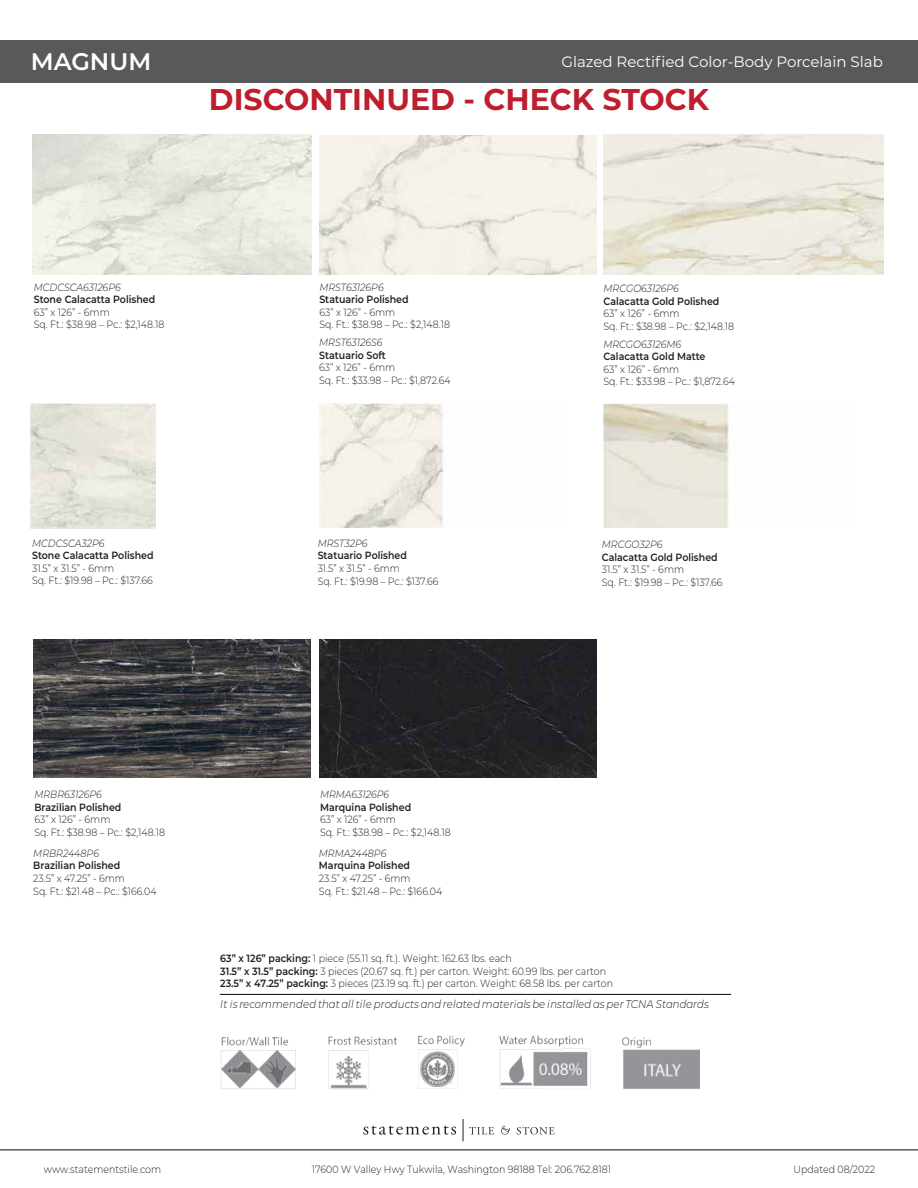
<style>
.page{position:relative;width:918px;height:1188px;background:#fff}
.page>*{position:absolute;margin:0;border:0;box-sizing:border-box;transform-origin:0 0}
.t1{font:700 30px "Montserrat";color:#be1e2d}
.t2{font:600 24px "Montserrat";color:#fff}
.t3{font:15px "Montserrat";color:#fff}
.t4{font:italic 300 11.25px "Montserrat";letter-spacing:.005em;color:#231f20;scale:.9 1}
.t5{font:300 10.5px/12.6px "Montserrat";color:#231f20;scale:.9 1}
.t6{font:600 10.5px "Montserrat";color:#231f20;scale:.9 1}
.t7{font:italic 300 10.5px "Montserrat";color:#231f20;scale:.9 1}
.s1{font-weight:600}
</style>
<div class="page">
<div style="left:0;top:40px;width:918px;height:43px;background:#58595b"></div>
<hr style="left:0;top:1149px;width:918px;height:2px;background:#58595b">
<svg style="left:363px;top:1126px;width:93px;height:9px"></svg>
<svg style="left:501px;top:1126px;width:9px;height:8px"></svg>
<svg style="left:517px;top:1127px;width:38px;height:7px"></svg>
<svg style="left:463px;top:1119px;width:31px;height:22px"></svg>
<hr style="left:220px;top:994px;width:511px;height:1px;background:#221f1f">
<img style="left:32px;top:135px;width:280px;height:140px">
<img style="left:221px;top:1035px;width:479px;height:54px">
<img style="left:31px;top:403px;width:125px;height:125px">
<img style="left:319px;top:403px;width:125px;height:125px">
<img style="left:319px;top:135px;width:278px;height:140px">
<img style="left:603px;top:403px;width:127px;height:125px">
<img style="left:603px;top:135px;width:280px;height:140px">
<img style="left:319px;top:639px;width:278px;height:139px">
<img style="left:33px;top:639px;width:278px;height:139px">
<h2 class="t2" style="left:31px;top:44px;width:122px">MAGNUM</h2>
<h3 class="t3" style="left:561px;top:51px;width:323px">Glazed Rectified Color-Body Porcelain Slab</h3>
<h1 class="t1" style="left:209px;top:78px;width:502px">DISCONTINUED - CHECK STOCK</h1>
<p class="t7" style="left:34px;top:280px;width:98px">MCDCSCA63126P6</p>
<p class="t6" style="left:34px;top:292px;width:136px">Stone Calacatta Polished</p>
<p class="t5" style="left:34px;top:305px;width:147px">63” x 126” - 6mm<br>Sq. Ft.: $38.98 – Pc.: $2,148.18</p>
<p class="t7" style="left:32px;top:536px;width:82px">MCDCSCA32P6</p>
<p class="t6" style="left:32px;top:548px;width:136px">Stone Calacatta Polished</p>
<p class="t5" style="left:32px;top:562px;width:136px">31.5” x 31.5” - 6mm<br>Sq. Ft.: $19.98 – Pc.: $137.66</p>
<p class="t7" style="left:319px;top:280px;width:73px">MRST63126P6</p>
<p class="t6" style="left:319px;top:292px;width:101px">Statuario Polished</p>
<p class="t5" style="left:319px;top:305px;width:147px">63” x 126” - 6mm<br>Sq. Ft.: $38.98 – Pc.: $2,148.18</p>
<p class="t7" style="left:319px;top:335px;width:72px">MRST63126S6</p>
<p class="t6" style="left:319px;top:347px;width:76px">Statuario Soft</p>
<p class="t5" style="left:319px;top:361px;width:148px">63” x 126” - 6mm<br>Sq. Ft.: $33.98 – Pc.: $1,872.64</p>
<p class="t7" style="left:318px;top:536px;width:57px">MRST32P6</p>
<p class="t6" style="left:318px;top:548px;width:101px">Statuario Polished</p>
<p class="t5" style="left:318px;top:562px;width:136px">31.5” x 31.5” - 6mm<br>Sq. Ft.: $19.98 – Pc.: $137.66</p>
<p class="t7" style="left:604px;top:281px;width:85px">MRCGO63126P6</p>
<p class="t6" style="left:604px;top:294px;width:130px">Calacatta Gold Polished</p>
<p class="t5" style="left:604px;top:307px;width:147px">63” x 126” - 6mm<br>Sq. Ft.: $38.98 – Pc.: $2,148.18</p>
<p class="t7" style="left:603px;top:337px;width:88px">MRCGO63126M6</p>
<p class="t6" style="left:603px;top:349px;width:115px">Calacatta Gold Matte</p>
<p class="t5" style="left:603px;top:362px;width:148px">63” x 126” - 6mm<br>Sq. Ft.: $33.98 – Pc.: $1,872.64</p>
<p class="t7" style="left:602px;top:537px;width:69px">MRCGO32P6</p>
<p class="t6" style="left:602px;top:550px;width:130px">Calacatta Gold Polished</p>
<p class="t5" style="left:602px;top:563px;width:136px">31.5” x 31.5” - 6mm<br>Sq. Ft.: $19.98 – Pc.: $137.66</p>
<p class="t7" style="left:34px;top:787px;width:76px">MRBR63126P6</p>
<p class="t6" style="left:34px;top:800px;width:98px">Brazilian Polished</p>
<p class="t5" style="left:34px;top:813px;width:147px">63” x 126” - 6mm<br>Sq. Ft.: $38.98 – Pc.: $2,148.18</p>
<p class="t7" style="left:33px;top:846px;width:74px">MRBR2448P6</p>
<p class="t6" style="left:33px;top:858px;width:98px">Brazilian Polished</p>
<p class="t5" style="left:33px;top:872px;width:139px">23.5” x 47.25” - 6mm<br>Sq. Ft.: $21.48 – Pc.: $166.04</p>
<p class="t7" style="left:320px;top:787px;width:78px">MRMA63126P6</p>
<p class="t6" style="left:320px;top:800px;width:103px">Marquina Polished</p>
<p class="t5" style="left:320px;top:813px;width:147px">63” x 126” - 6mm<br>Sq. Ft.: $38.98 – Pc.: $2,148.18</p>
<p class="t7" style="left:319px;top:846px;width:76px">MRMA2448P6</p>
<p class="t6" style="left:319px;top:858px;width:103px">Marquina Polished</p>
<p class="t5" style="left:319px;top:872px;width:139px">23.5” x 47.25” - 6mm<br>Sq. Ft.: $21.48 – Pc.: $166.04</p>
<p class="t5" style="left:220px;top:952px;width:438px"><span class="s1">63” x 126” packing:</span> 1 piece (55.11 sq. ft.). Weight: 162.63 lbs. each<br><span class="s1">31.5” x 31.5” packing:</span> 3 pieces (20.67 sq. ft.) per carton. Weight: 60.99 lbs. per carton<br><span class="s1">23.5” x 47.25” packing:</span> 3 pieces (23.19 sq. ft.) per carton. Weight: 68.58 lbs. per carton</p>
<p class="t4" style="left:220px;top:996px;width:544px">It is recommended that all tile products and related materials be installed as per TCNA Standards</p>
<p class="t5" style="left:44px;top:1162px;width:132px">www.statementstile.com</p>
<p class="t5" style="left:312px;top:1163px;width:334px">17600 W Valley Hwy Tukwila, Washington 98188 Tel: 206.762.8181</p>
<p class="t5" style="left:794px;top:1162px;width:92px">Updated 08/2022</p>
</div>
